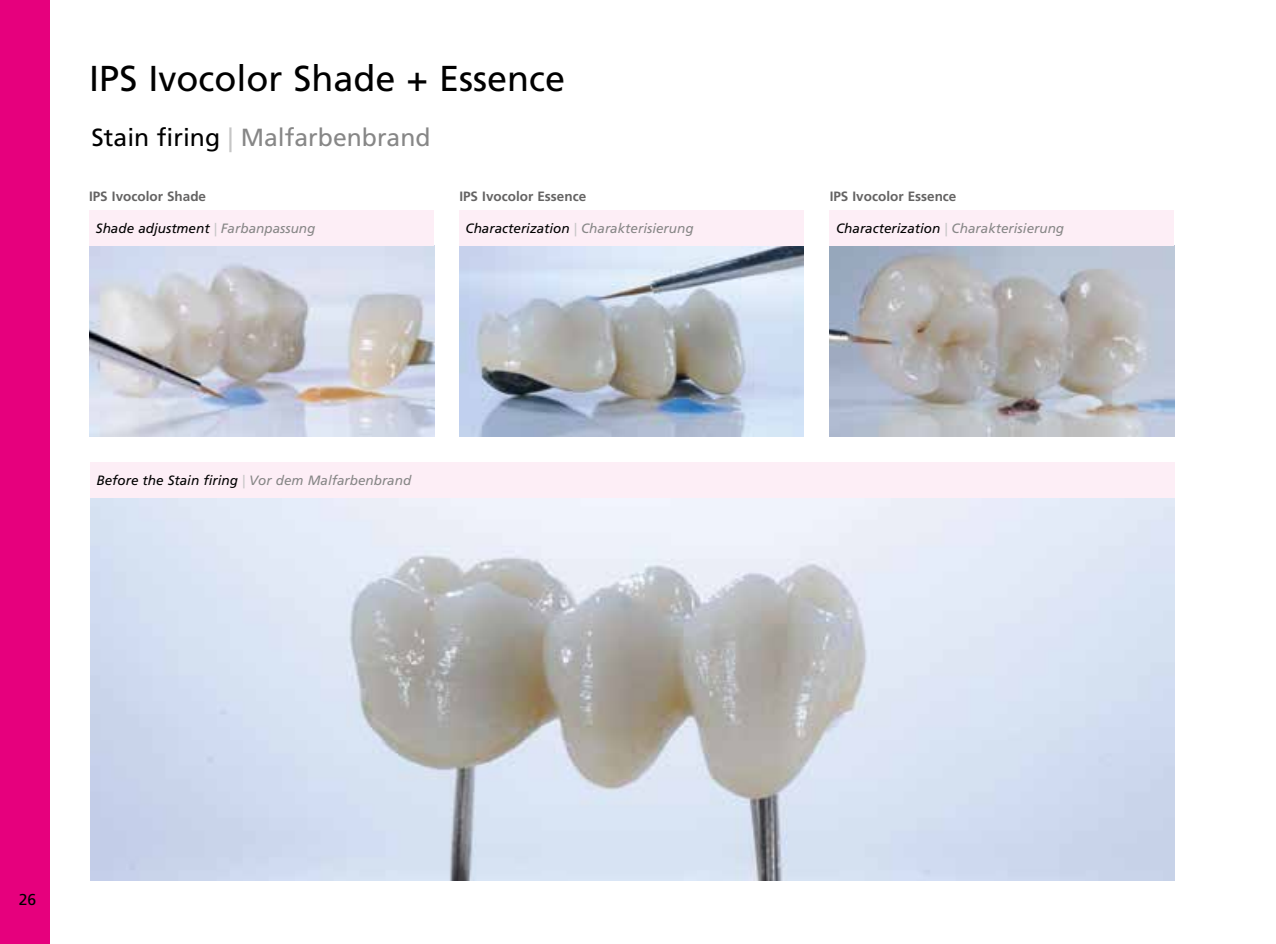
<style>
.page{position:relative;width:1276px;height:944px;background:#fff}
.page>*{position:absolute;margin:0;border:0;box-sizing:border-box;transform-origin:0 0}
.t1{font:36px "Frutiger";color:#000}
.t2{font:24.75px "Frutiger";color:#878787}
.t3{font:15.75px "Frutiger";color:#000}
.t4{font:italic 13.5px "Frutiger";color:#000}
.t5{font:italic 13.5px "Frutiger";color:#878787}
.t6{font:700 13.5px "Frutiger";color:#646363}
.s1{color:#000}
.s2{color:#c6c6c6}
.s3{color:#878787}
</style>
<div class="page">
<div style="left:0;top:0;width:50px;height:944px;background:#e6007d"></div>
<img style="left:90px;top:246px;width:344px;height:191px">
<img style="left:90px;top:497px;width:1084px;height:383px">
<img style="left:459px;top:246px;width:344px;height:191px">
<img style="left:829px;top:246px;width:345px;height:191px">
<div style="left:90px;top:462px;width:1084px;height:35px;background:#fdeef6"></div>
<div style="left:90px;top:210px;width:344px;height:36px;background:#fdeef6"></div>
<div style="left:459px;top:210px;width:344px;height:36px;background:#fdeef6"></div>
<div style="left:829px;top:210px;width:345px;height:36px;background:#fdeef6"></div>
<h1 class="t1" style="left:89px;top:57px;width:477px">IPS Ivocolor Shade + Essence</h1>
<h2 class="t2" style="left:92px;top:123px;width:341px"><span class="s1">Stain firing</span> <span class="s2">|</span> Malfarbenbrand</h2>
<p class="t6" style="left:89px;top:189px;width:119px">IPS Ivocolor Shade</p>
<p class="t6" style="left:459px;top:189px;width:128px">IPS Ivocolor Essence</p>
<p class="t6" style="left:829px;top:189px;width:128px">IPS Ivocolor Essence</p>
<p class="t4" style="left:96px;top:221px;width:221px">Shade adjustment <span class="s2">|</span> <span class="s3">Farbanpassung</span></p>
<p class="t5" style="left:465px;top:221px;width:230px"><span class="s1">Characterization</span> <span class="s2">|</span> Charakterisierung</p>
<p class="t5" style="left:836px;top:221px;width:230px"><span class="s1">Characterization</span> <span class="s2">|</span> Charakterisierung</p>
<p class="t4" style="left:96px;top:472px;width:316px">Before the Stain firing <span class="s2">|</span> <span class="s3">Vor dem Malfarbenbrand</span></p>
<p class="t3" style="left:19px;top:890px;width:19px">26</p>
</div>
